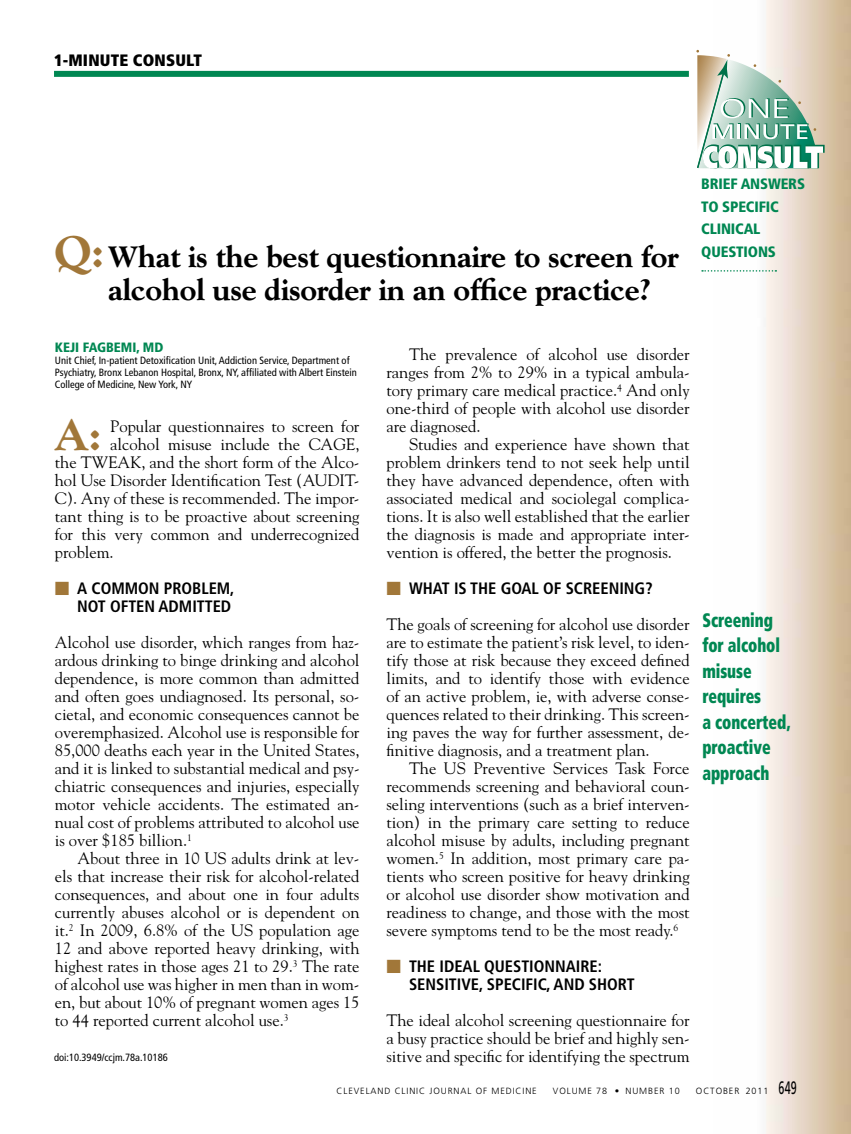
<style>
.page{position:relative;width:851px;height:1134px;background:#fff}
.page>*{position:absolute;margin:0;border:0;box-sizing:border-box;transform-origin:0 0}
.t1{font:800 45px "Goudy Std";color:#a17739}
.t2{font:800 30px/33px "Goudy Std";letter-spacing:-.01em;color:#000}
.t3{font:900 condensed 19.5px/25.5px "Frutiger LT Std";letter-spacing:-.005em;color:#008752;scale:.8 1}
.t4{font:16.5px/18px "Goudy Std";color:#000;text-align:justify}
.t5{font:700 condensed 16.5px/18px "Frutiger LT Std";color:#000;text-align:right}
.t6{font:900 condensed 16.5px "Frutiger LT Std";letter-spacing:.01em;color:#000}
.t7{font:900 condensed 15px/22.5px "Frutiger LT Std";letter-spacing:-.01em;color:#008752}
.t8{font:900 condensed 13.5px "Frutiger LT Std";color:#008752}
.t9{font:condensed 10.5px/12px "Frutiger LT Std";color:#000}
.t10{font:300 9px "Frutiger LT Std";letter-spacing:.1em;color:#000}
.s1{font-size:45px;color:#a17739}
.s2{font-family:"Universal Std Newswith Comm Pi";font-weight:400;font-stretch:normal;color:#a17739}
.s3{font-weight:400;font-size:18px}
</style>
<div class="page">
<img style="left:765px;top:0;width:85px;height:1134px">
<div style="left:54px;top:71px;width:634px;height:6px;background:#008752"></div>
<svg style="left:696px;top:50px;width:128px;height:119px"></svg>
<svg style="left:702px;top:270px;width:74px;height:2px"></svg>
<p class="t6" style="left:54px;top:51px;width:149px">1-MINUTE CONSULT</p>
<p class="t7" style="left:701px;top:173px;width:105px">BRIEF ANSWERS<br>TO SPECIFIC<br>CLINICAL<br>QUESTIONS</p>
<h2 class="t2" style="left:108px;top:241px;width:572px;text-indent:-54px"><span class="s1">Q:</span>What is the best questionnaire to screen for alcohol use disorder in an office practice?</h2>
<p class="t8" style="left:55px;top:339px;width:110px">KEJI FAGBEMI, MD</p>
<p class="t9" style="left:55px;top:355px;width:304px">Unit Chief, In-patient Detoxification Unit, Addiction Service, Department of<br>Psychiatry, Bronx Lebanon Hospital, Bronx, NY, affiliated with Albert Einstein<br>College of Medicine, New York, NY</p>
<p class="t4" style="left:110px;top:417px;width:251px">Popular questionnaires to screen for</p>
<p class="t4" style="left:110px;top:435px;width:251px">alcohol misuse include the CAGE,</p>
<p class="t4" style="left:55px;top:453px;width:306px">the TWEAK, and the short form of the Alco-</p>
<p class="t4" style="left:55px;top:471px;width:306px">hol Use Disorder Identification Test (AUDIT-</p>
<p class="t4" style="left:55px;top:489px;width:306px">C). Any of these is recommended. The impor-</p>
<p class="t4" style="left:55px;top:507px;width:306px">tant thing is to be proactive about screening</p>
<p class="t4" style="left:55px;top:525px;width:306px">for this very common and underrecognized</p>
<p class="t4" style="left:55px;top:543px;width:60px">problem.</p>
<p class="t5" style="left:55px;top:579px;width:181px"><span class="s2">■</span> A COMMON PROBLEM,<br>NOT OFTEN ADMITTED</p>
<p class="t4" style="left:55px;top:633px;width:306px">Alcohol use disorder, which ranges from haz&shy;ardous drinking to binge drinking and alcohol dependence, is more common than admitted and often goes undiagnosed. Its personal, so&shy;cietal, and economic consequences cannot be overemphasized. Alcohol use is responsible for 85,000 deaths each year in the United States, and it is linked to substantial medical and psy&shy;chiatric consequences and injuries, especially motor vehicle accidents. The estimated an&shy;nual cost of problems attributed to alcohol use is over $185 billion.<sup>1</sup></p>
<p class="t4" style="left:55px;top:849px;width:306px;text-indent:23px">About three in 10 US adults drink at lev&shy;els that increase their risk for alcohol-related consequences, and about one in four adults currently abuses alcohol or is dependent on it.<sup>2</sup> In 2009, 6.8% of the US population age 12 and above reported heavy drinking, with highest rates in those ages 21 to 29.<sup>3</sup> The rate of alcohol use was higher in men than in wom&shy;en, but about 10% of pregnant women ages 15 to 44 reported current alcohol use.<sup>3</sup></p>
<p class="t4" style="left:386px;top:345px;width:305px;text-indent:23px">The prevalence of alcohol use disorder ranges from 2% to 29% in a typical ambula&shy;tory primary care medical practice.<sup>4</sup> And only one-third of people with alcohol use disorder are diagnosed.</p>
<p class="t4" style="left:386px;top:435px;width:305px;text-indent:23px">Studies and experience have shown that problem drinkers tend to not seek help until they have advanced dependence, often with associated medical and sociolegal complica&shy;tions. It is also well established that the earlier the diagnosis is made and appropriate inter&shy;vention is offered, the better the prognosis.</p>
<p class="t5" style="left:386px;top:579px;width:268px"><span class="s2">■</span> WHAT IS THE GOAL OF SCREENING?</p>
<p class="t4" style="left:386px;top:615px;width:305px">The goals of screening for alcohol use disorder are to estimate the patient’s risk level, to iden&shy;tify those at risk because they exceed defined limits, and to identify those with evidence of an active problem, ie, with adverse conse&shy;quences related to their drinking. This screen&shy;ing paves the way for further assessment, de&shy;finitive diagnosis, and a treatment plan.</p>
<p class="t4" style="left:386px;top:759px;width:305px;text-indent:23px">The US Preventive Services Task Force recommends screening and behavioral coun&shy;seling interventions (such as a brief interven&shy;tion) in the primary care setting to reduce alcohol misuse by adults, including pregnant women.<sup>5</sup> In addition, most primary care pa&shy;tients who screen positive for heavy drinking or alcohol use disorder show motivation and readiness to change, and those with the most severe symptoms tend to be the most ready.<sup>6</sup></p>
<p class="t5" style="left:409px;top:957px;width:227px;text-align:left;text-indent:-23px"><span class="s2">■</span> THE IDEAL QUESTIONNAIRE:<br>SENSITIVE, SPECI FIC, AND SHORT</p>
<p class="t4" style="left:386px;top:1011px;width:305px">The ideal alcohol screening questionnaire for a busy practice should be brief and highly sen&shy;sitive and specific for identifying the spectrum</p>
<p class="t10" style="left:336px;top:1085px;width:202px">CLEVELAND CLINIC JOURNAL OF MEDICINE</p>
<p class="t10" style="left:553px;top:1085px;width:128px">VOLUME 78 • NUMBER 10</p>
<p class="t10" style="left:696px;top:1085px;width:102px">OCTOBER 2011 <span class="s3">649</span></p>
<h1 class="t1" style="left:54px;top:408px;width:49px">A:</h1>
<p class="t3" style="left:702px;top:607px;width:111px">Screening for alcohol misuse requires<br>a concerted, proactive approach</p>
<p class="t9" style="left:54px;top:1051px;width:115px">doi:10.3949/ccjm.78a.10186</p>
</div>
